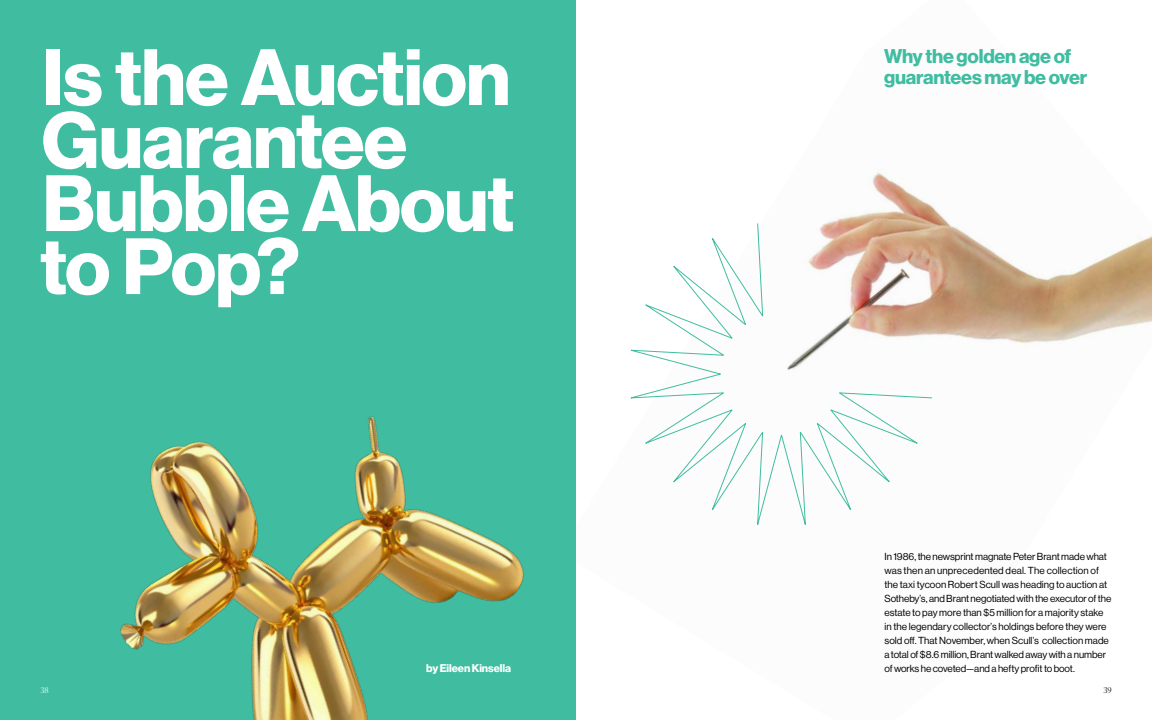
<style>
.page{position:relative;width:1152px;height:720px;background:#fff}
.page>*{position:absolute;margin:0;border:0;box-sizing:border-box;transform-origin:0 0}
.t1{font:700 78px/63px "Haas Grot Disp 75";letter-spacing:-.01em;color:#fff}
.t2{font:700 19.5px/21px "Haas Grot Disp 75";letter-spacing:-.01em;color:#40bda1}
.t3{font:700 11px "Haas Grot Disp 75";letter-spacing:-.005em;color:#fff}
.t4{font:10px/14px "Haas Grot Disp 55 Roman";color:#000}
.t5{font:9px "Warnock Pro Light Disp";color:#fff}
.t6{font:9px "Warnock Pro Light Disp";color:#000}
</style>
<div class="page">
<img style="left:830px;top:167px;width:322px;height:177px">
<div style="left:0;top:0;width:576px;height:720px;background:#40bda1"></div>
<img style="left:120px;top:416px;width:404px;height:304px">
<svg style="left:630px;top:222px;width:303px;height:303px"></svg>
<h1 class="t1" style="left:40px;top:47px;width:476px">Is the Auction<br>Guarantee<br>Bubble About to Pop?</h1>
<h2 class="t2" style="left:884px;top:46px;width:205px">Why the golden age of guarantees may be over</h2>
<p class="t4" style="left:884px;top:550px;width:229px">In 1986, the newsprint magnate Peter Brant made what was then an unprecedented deal. The collection of the taxi tycoon Robert Scull was heading to auction at Sotheby’s, and Brant negotiated with the executor of the estate to pay more than $5 million for a majority stake in the legendary collector’s holdings before they were sold off. That November, when Scull’s collection made a total of $8.6 million, Brant walked away with a number</p>
<p class="t3" style="left:426px;top:662px;width:86px">by Eileen Kinsella</p>
<p class="t4" style="left:884px;top:662px;width:192px">of works he coveted—and a hefty profit to boot.</p>
<p class="t5" style="left:40px;top:685px;width:10px">38</p>
<p class="t6" style="left:1103px;top:685px;width:10px">39</p>
</div>
